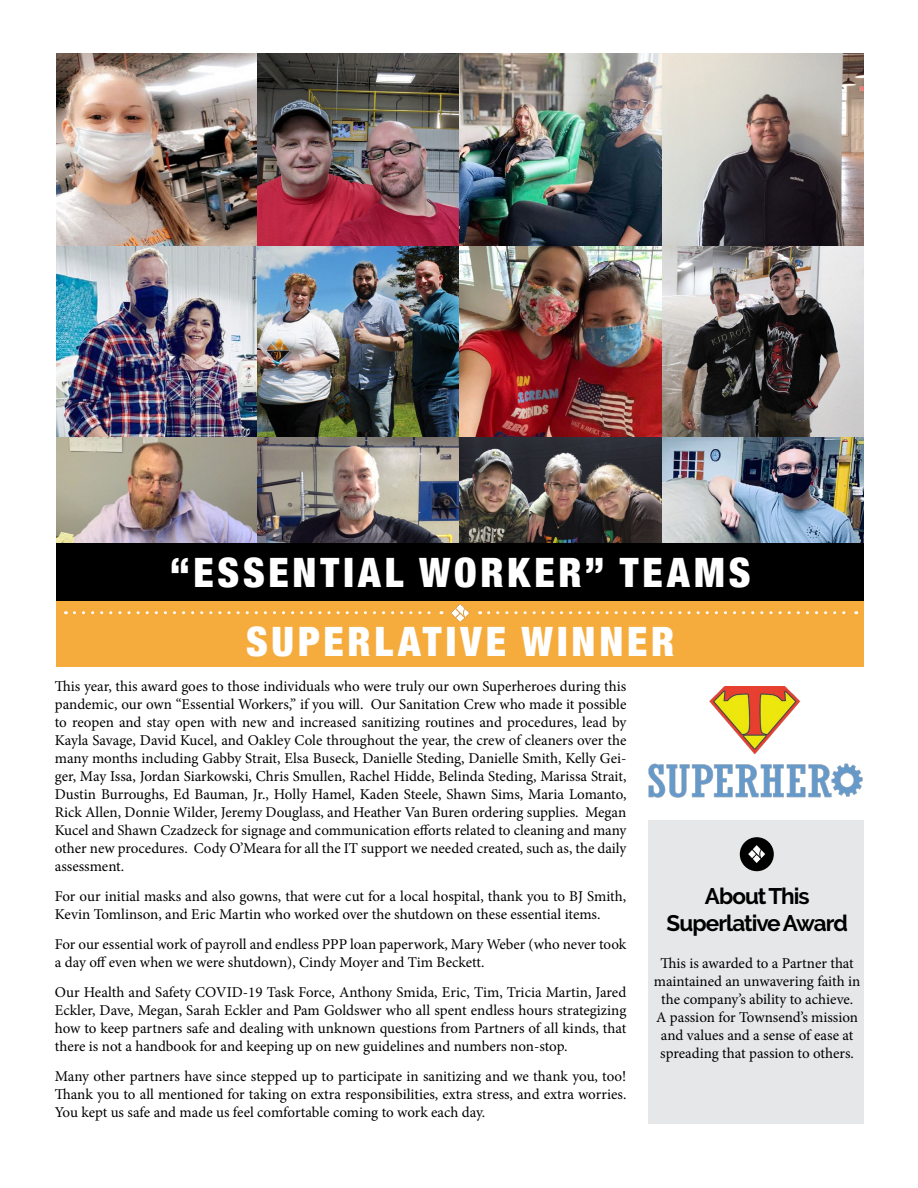
<style>
.page{position:relative;width:918px;height:1188px;background:#fff}
.page>*{position:absolute;margin:0;border:0;box-sizing:border-box;transform-origin:0 0}
.t1{font:900 condensed 40.5px "Helvetica Neue";letter-spacing:.095em;color:#fff}
.t2{font:700 22.5px/27px "Raleway";letter-spacing:-.045em;color:#000;text-align:center}
.t3{font:15px/18px "Minion Pro";letter-spacing:-.005em;color:#000;text-align:justify}
</style>
<div class="page">
<img style="left:56px;top:53px;width:808px;height:384px">
<img style="left:56px;top:437px;width:808px;height:107px">
<img style="left:648px;top:687px;width:215px;height:111px">
<div style="left:648px;top:820px;width:216px;height:304px;background:#e6e7e8"></div>
<div style="left:740px;top:837px;width:34px;height:34px;background:#000;border-radius:50%"></div>
<img style="left:748px;top:845px;width:18px;height:18px">
<div style="left:55px;top:601px;width:810px;height:66px;background:#f6ac3d"></div>
<div style="left:55px;top:544px;width:810px;height:57px;background:#000"></div>
<svg style="left:489px;top:611px;width:368px;height:3px"></svg>
<img style="left:452px;top:604px;width:17px;height:17px">
<svg style="left:74px;top:611px;width:368px;height:3px"></svg>
<div style="left:864px;top:37px;width:54px;height:1101px;background:#fff"></div>
<h1 class="t1" style="left:170px;top:539px;width:582px">“ESSENTIAL WORKER” TEAMS</h1>
<h1 class="t1" style="left:246px;top:608px;width:430px">SUPERLATIVE WINNER</h1>
<p class="t3" style="left:55px;top:678px;width:573px">This year, this award goes to those individuals who were truly our own Superheroes during this pandemic, our own “Essential Workers,” if you will. Our Sanitation Crew who made it possible to reopen and stay open with new and increased sanitizing routines and procedures, lead by Kayla Savage, David Kucel, and Oakley Cole throughout the year, the crew of cleaners over the many months including Gabby Strait, Elsa Buseck, Danielle Steding, Danielle Smith, Kelly Gei&shy;ger, May Issa, Jordan Siarkowski, Chris Smullen, Rachel Hidde, Belinda Steding, Marissa Strait, Dustin Burroughs, Ed Bauman, Jr., Holly Hamel, Kaden Steele, Shawn Sims, Maria Lomanto, Rick Allen, Donnie Wilder, Jeremy Douglass, and Heather Van Buren ordering supplies. Megan Kucel and Shawn Czadzeck for signage and communication efforts related to cleaning and many other new procedures. Cody O’Meara for all the IT support we needed created, such as, the daily assessment.</p>
<p class="t3" style="left:55px;top:888px;width:573px">For our initial masks and also gowns, that were cut for a local hospital, thank you to BJ Smith,<br>Kevin Tomlinson, and Eric Martin who worked over the shutdown on these essential items.</p>
<p class="t3" style="left:55px;top:936px;width:573px">For our essential work of payroll and endless PPP loan paperwork, Mary Weber (who never took a day off even when we were shutdown), Cindy Moyer and Tim Beckett.</p>
<p class="t3" style="left:55px;top:984px;width:573px">Our Health and Safety COVID-19 Task Force, Anthony Smida, Eric, Tim, Tricia Martin, Jared Eckler, Dave, Megan, Sarah Eckler and Pam Goldswer who all spent endless hours strategizing how to keep partners safe and dealing with unknown questions from Partners of all kinds, that there is not a handbook for and keeping up on new guidelines and numbers non-stop.</p>
<p class="t3" style="left:55px;top:1068px;width:573px">Many other partners have since stepped up to participate in sanitizing and we thank you, too!<br>Thank you to all mentioned for taking on extra responsibilities, extra stress, and extra worries.<br>You kept us safe and made us feel comfortable coming to work each day.</p>
<h2 class="t2" style="left:667px;top:883px;width:183px">About This<br>Superlative Award</h2>
<p class="t3" style="left:654px;top:954px;width:208px;text-align:center">This is awarded to a Partner that maintained an unwavering faith in the company’s ability to achieve.<br>A passion for Townsend’s mission and values and a sense of ease at spreading that passion to others.</p>
</div>
